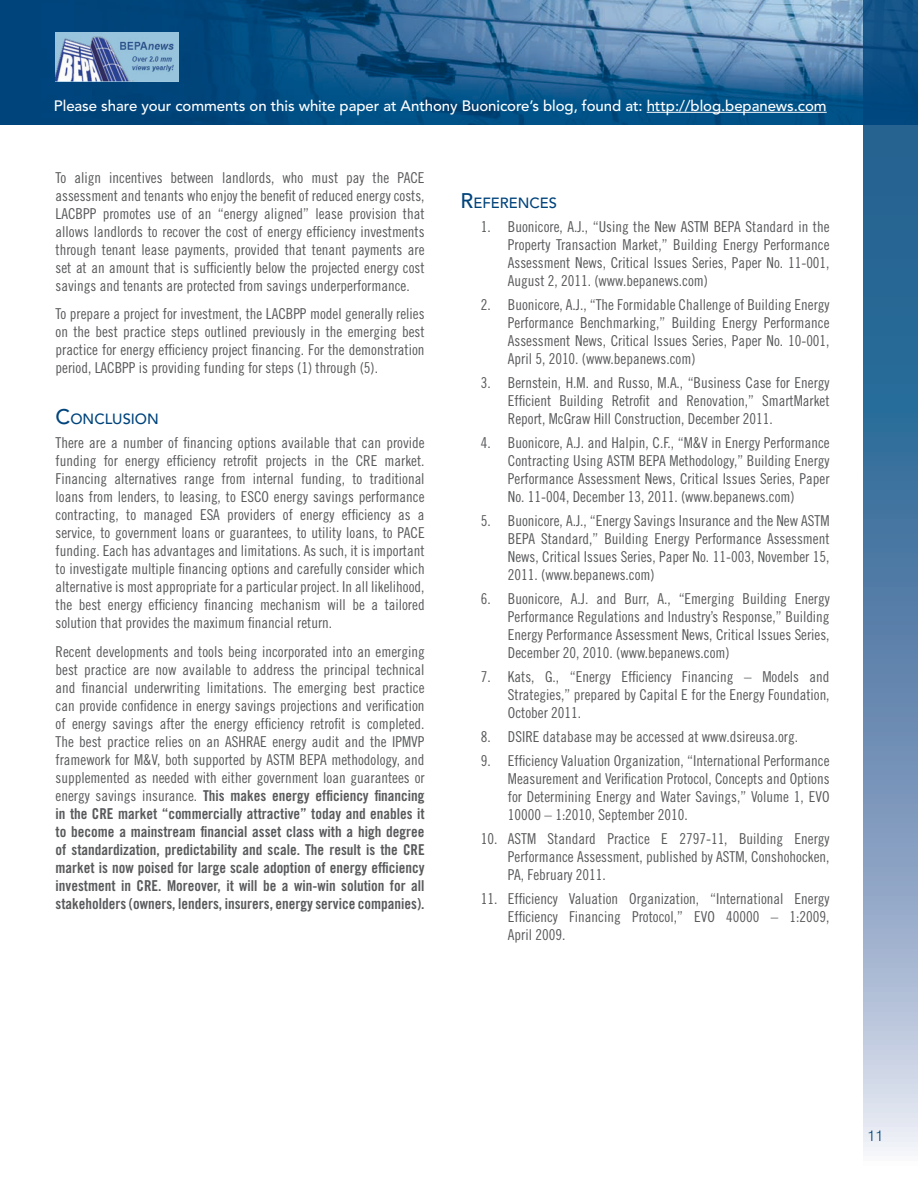
<style>
.page{position:relative;width:918px;height:1188px;background:#fff}
.page>*{position:absolute;margin:0;border:0;box-sizing:border-box;transform-origin:0 0}
.t1{font:15px/18px "Trade Gothic Cond Eighteen";color:#58595b;text-align:justify}
.t2{font:15px/18px "Trade Gothic Bold Cond Twenty";color:#58595b;text-align:justify}
.t3{font:500 15px "Avenir";letter-spacing:-.005em;color:#fff}
.t4{font:300 15px "Swiss";color:#00447c}
.t5{font:500 14.7px "Avenir";color:#00447c}
.s1{font-size:21px}
.s2{font-family:"Trade Gothic Cond Eighteen"}
</style>
<div class="page">
<img style="left:0;top:0;width:864px;height:124px">
<svg style="left:864px;top:0;width:54px;height:1151px;background:#5c86ad"></svg>
<img style="left:56px;top:33px;width:122px;height:48px">
<hr style="left:647px;top:112px;width:180px;height:1px;background:#fff">
<p class="t3" style="left:54px;top:97px;width:774px">Please share your comments on this white paper at Anthony Buonicore’s blog, found at: http://blog.bepanews.com</p>
<p class="t1" style="left:56px;top:168px;width:371px">To align incentives between landlords, who must pay the PACE assessment and tenants who enjoy the benefit of reduced energy costs, LACBPP promotes use of an “energy aligned” lease provision that allows landlords to recover the cost of energy efficiency investments through tenant lease payments, provided that tenant payments are set at an amount that is sufficiently below the projected energy cost savings and tenants are protected from savings underperformance.</p>
<p class="t1" style="left:56px;top:305px;width:371px">To prepare a project for investment, the LACBPP model generally relies on the best practice steps outlined previously in the emerging best practice for energy efficiency project financing. For the demonstration period, LACBPP is providing funding for steps (1) through (5).</p>
<p class="t5" style="left:56px;top:411px;width:105px"><span class="s1">C</span>ONCLUSION</p>
<p class="t1" style="left:56px;top:434px;width:371px">There are a number of financing options available that can provide funding for energy efficiency retrofit projects in the CRE market.<br>Financing alternatives range from internal funding, to traditional loans from lenders, to leasing, to ESCO energy savings performance contracting, to managed ESA providers of energy efficiency as a service, to government loans or guarantees, to utility loans, to PACE funding. Each has advantages and limitations. As such, it is important to investigate multiple financing options and carefully consider which alternative is most appropriate for a particular project. In all likelihood, the best energy efficiency financing mechanism will be a tailored solution that provides the maximum financial return.</p>
<p class="t1" style="left:56px;top:642px;width:371px">Recent developments and tools being incorporated into an emerging best practice are now available to address the principal technical and financial underwriting limitations. The emerging best practice can provide confidence in energy savings projections and verification of energy savings after the energy efficiency retrofit is completed.<br>The best practice relies on an ASHRAE energy audit and the IPMVP framework for M&amp;V, both supported by ASTM BEPA methodology, and supplemented as needed with either government loan guarantees or</p>
<p class="t2" style="left:56px;top:786px;width:371px"><span class="s2">energy savings insurance.</span> This makes energy efficiency financing in the CRE market “commercially attractive” today and enables it to become a mainstream financial asset class with a high degree of standardization, predictability and scale. The result is the CRE market is now poised for large scale adoption of energy efficiency investment in CRE. Moreover, it will be a win-win solution for all stakeholders (owners, lenders, insurers, energy service companies).</p>
<p class="t5" style="left:461px;top:195px;width:98px"><span class="s1">R</span>EFERENCES</p>
<p class="t1" style="left:508px;top:218px;width:323px;text-indent:-27px">1. Buonicore, A.J., “Using the New ASTM BEPA Standard in the Property Transaction Market,” Building Energy Performance Assessment News, Critical Issues Series, Paper No. 11-001, August 2, 2011. (www.bepanews.com)</p>
<p class="t1" style="left:508px;top:296px;width:323px;text-indent:-27px">2. Buonicore, A.J., “The Formidable Challenge of Building Energy Performance Benchmarking,” Building Energy Performance Assessment News, Critical Issues Series, Paper No. 10-001, April 5, 2010. (www.bepanews.com)</p>
<p class="t1" style="left:508px;top:374px;width:323px;text-indent:-27px">3. Bernstein, H.M. and Russo, M.A., “Business Case for Energy Efficient Building Retrofit and Renovation,” SmartMarket Report, McGraw Hill Construction, December 2011.</p>
<p class="t1" style="left:508px;top:434px;width:323px;text-indent:-27px">4. Buonicore, A.J. and Halpin, C.F., “M&amp;V in Energy Performance Contracting Using ASTM BEPA Methodology,” Building Energy Performance Assessment News, Critical Issues Series, Paper No. 11-004, December 13, 2011. (www.bepanews.com)</p>
<p class="t1" style="left:508px;top:512px;width:323px;text-indent:-27px">5. Buonicore, A.J., “Energy Savings Insurance and the New ASTM BEPA Standard,” Building Energy Performance Assessment News, Critical Issues Series, Paper No. 11-003, November 15, 2011. (www.bepanews.com)</p>
<p class="t1" style="left:508px;top:590px;width:323px;text-indent:-27px">6. Buonicore, A.J. and Burr, A., “Emerging Building Energy Performance Regulations and Industry’s Response,” Building Energy Performance Assessment News, Critical Issues Series, December 20, 2010. (www.bepanews.com)</p>
<p class="t1" style="left:508px;top:668px;width:323px;text-indent:-27px">7. Kats, G., “Energy Efficiency Financing – Models and Strategies,” prepared by Capital E for the Energy Foundation, October 2011.</p>
<p class="t1" style="left:481px;top:728px;width:319px">8. DSIRE database may be accessed at www.dsireusa.org.</p>
<p class="t1" style="left:508px;top:752px;width:323px;text-indent:-27px">9. Efficiency Valuation Organization, “International Performance Measurement and Verification Protocol, Concepts and Options for Determining Energy and Water Savings,” Volume 1, EVO 10000 – 1:2010, September 2010.</p>
<p class="t1" style="left:508px;top:830px;width:323px;text-indent:-27px">10. ASTM Standard Practice E 2797-11, Building Energy Performance Assessment, published by ASTM, Conshohocken, PA, February 2011.</p>
<p class="t1" style="left:508px;top:890px;width:323px;text-indent:-27px">11. Efficiency Valuation Organization, “International Energy Efficiency Financing Protocol,” EVO 40000 – 1:2009, April 2009.</p>
<p class="t4" style="left:868px;top:1126px;width:17px">11</p>
</div>
